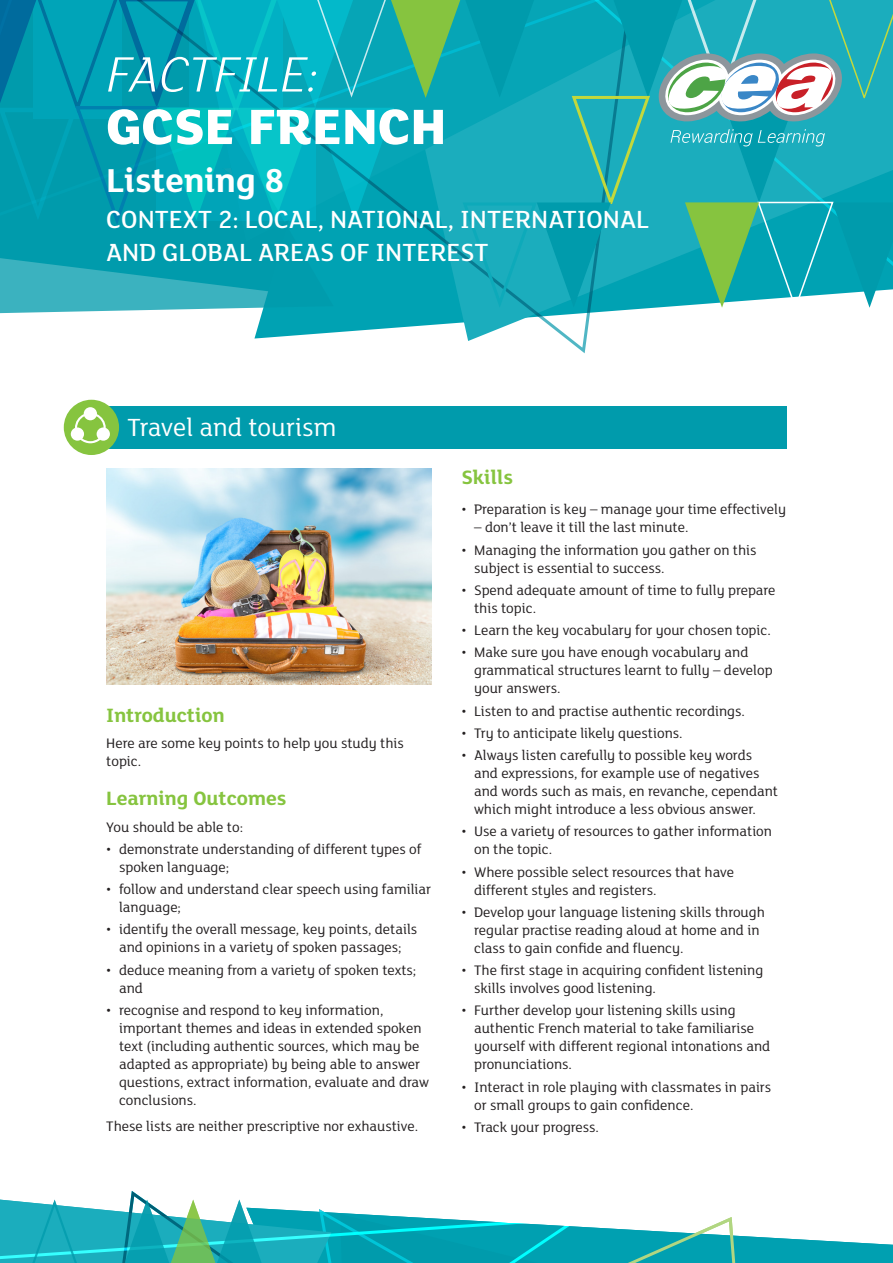
<style>
.page{position:relative;width:893px;height:1263px;background:#fff}
.page>*{position:absolute;margin:0;border:0;box-sizing:border-box;transform-origin:0 0}
.t1{font:800 54px "FS Lola";color:#fff}
.t2{font:italic 300 54px "FS Lola";color:#fff}
.t3{font:700 36px "FS Lola";color:#fff}
.t4{font:500 27px/32.4px "FS Lola";color:#fff}
.t5{font:27px "FS Lola";color:#fff}
.t6{font:700 21px "FS Lola";color:#86c43f}
.Body_Text{font:15px/18px "FS Lola";color:#231f20}
</style>
<div class="page">
<svg style="left:0;top:312px;width:598px;height:42px"></svg>
<svg style="left:0;top:0;width:893px;height:312px;background:#1aaab5"></svg>
<div style="left:106px;top:406px;width:681px;height:42px;background:#009bac"></div>
<div style="left:64px;top:400px;width:55px;height:55px;background:#86c43f;border-radius:50%"></div>
<svg style="left:71px;top:407px;width:39px;height:36px"></svg>
<svg style="left:0;top:1191px;width:893px;height:72px"></svg>
<img style="left:107px;top:468px;width:324px;height:216px">
<p class="t2" style="left:106px;top:39px;width:214px">FACTFILE:</p>
<p class="t1" style="left:106px;top:89px;width:342px">GCSE FRENCH</p>
<p class="t3" style="left:106px;top:155px;width:180px">Listening 8</p>
<p class="t4" style="left:106px;top:202px;width:544px">CONTEXT 2: LOCAL, NATIONAL, INTERNATIONAL<br>AND GLOBAL AREAS OF INTEREST</p>
<h1 class="t5" style="left:128px;top:409px;width:210px">Travel and tourism</h1>
<h2 class="t6" style="left:106px;top:700px;width:120px">Introduction</h2>
<p class="Body_Text" style="left:106px;top:734px;width:299px">Here are some key points to help you study this topic.</p>
<h2 class="t6" style="left:106px;top:784px;width:182px">Learning Outcomes</h2>
<p class="Body_Text" style="left:106px;top:817px;width:138px">You should be able to:</p>
<p class="Body_Text" style="left:119px;top:839px;width:304px;text-indent:-13px">• demonstrate understanding of different types of spoken language;</p>
<p class="Body_Text" style="left:119px;top:880px;width:314px;text-indent:-13px">• follow and understand clear speech using familiar language;</p>
<p class="Body_Text" style="left:106px;top:920px;width:312px;text-align:center">• identify the overall message, key points, details and opinions in a variety of spoken passages;</p>
<p class="Body_Text" style="left:119px;top:960px;width:299px;text-indent:-13px">• deduce meaning from a variety of spoken texts; and</p>
<p class="Body_Text" style="left:119px;top:1000px;width:311px;text-indent:-13px">• recognise and respond to key information, important themes and ideas in extended spoken text (including authentic sources, which may be adapted as appropriate) by being able to answer questions, extract information, evaluate and draw conclusions.</p>
<p class="Body_Text" style="left:106px;top:1117px;width:313px">These lists are neither prescriptive nor exhaustive.</p>
<h2 class="t6" style="left:461px;top:462px;width:53px">Skills</h2>
<p class="Body_Text" style="left:461px;top:500px;width:326px">• Preparation is key – manage your time effectively</p>
<p class="Body_Text" style="left:474px;top:518px;width:216px">– don’t leave it till the last minute.</p>
<p class="Body_Text" style="left:474px;top:540px;width:284px;text-indent:-13px">• Managing the information you gather on this subject is essential to success.</p>
<p class="Body_Text" style="left:474px;top:580px;width:303px;text-indent:-13px">• Spend adequate amount of time to fully prepare this topic.</p>
<p class="Body_Text" style="left:461px;top:620px;width:311px">• Learn the key vocabulary for your chosen topic.</p>
<p class="Body_Text" style="left:474px;top:643px;width:300px;text-indent:-13px">• Make sure you have enough vocabulary and grammatical structures learnt to fully – develop your answers.</p>
<p class="Body_Text" style="left:461px;top:701px;width:285px">• Listen to and practise authentic recordings.</p>
<p class="Body_Text" style="left:461px;top:723px;width:223px">• Try to anticipate likely questions.</p>
<p class="Body_Text" style="left:474px;top:745px;width:305px;text-indent:-13px">• Always listen carefully to possible key words and expressions, for example use of negatives and words such as mais, en revanche, cependant which might introduce a less obvious answer.</p>
<p class="Body_Text" style="left:474px;top:822px;width:299px;text-indent:-13px">• Use a variety of resources to gather information on the topic.</p>
<p class="Body_Text" style="left:474px;top:862px;width:262px;text-indent:-13px">• Where possible select resources that have different styles and registers.</p>
<p class="Body_Text" style="left:474px;top:902px;width:292px;text-indent:-13px">• Develop your language listening skills through regular practise reading aloud at home and in class to gain confide and fluency.</p>
<p class="Body_Text" style="left:474px;top:960px;width:291px;text-indent:-13px">• The first stage in acquiring confident listening skills involves good listening.</p>
<p class="Body_Text" style="left:474px;top:1001px;width:298px;text-indent:-13px">• Further develop your listening skills using authentic French material to take familiarise yourself with different regional intonations and pronunciations.</p>
<p class="Body_Text" style="left:474px;top:1077px;width:299px;text-indent:-13px">• Interact in role playing with classmates in pairs or small groups to gain confidence.</p>
<p class="Body_Text" style="left:461px;top:1117px;width:139px">• Track your progress.</p>
</div>
